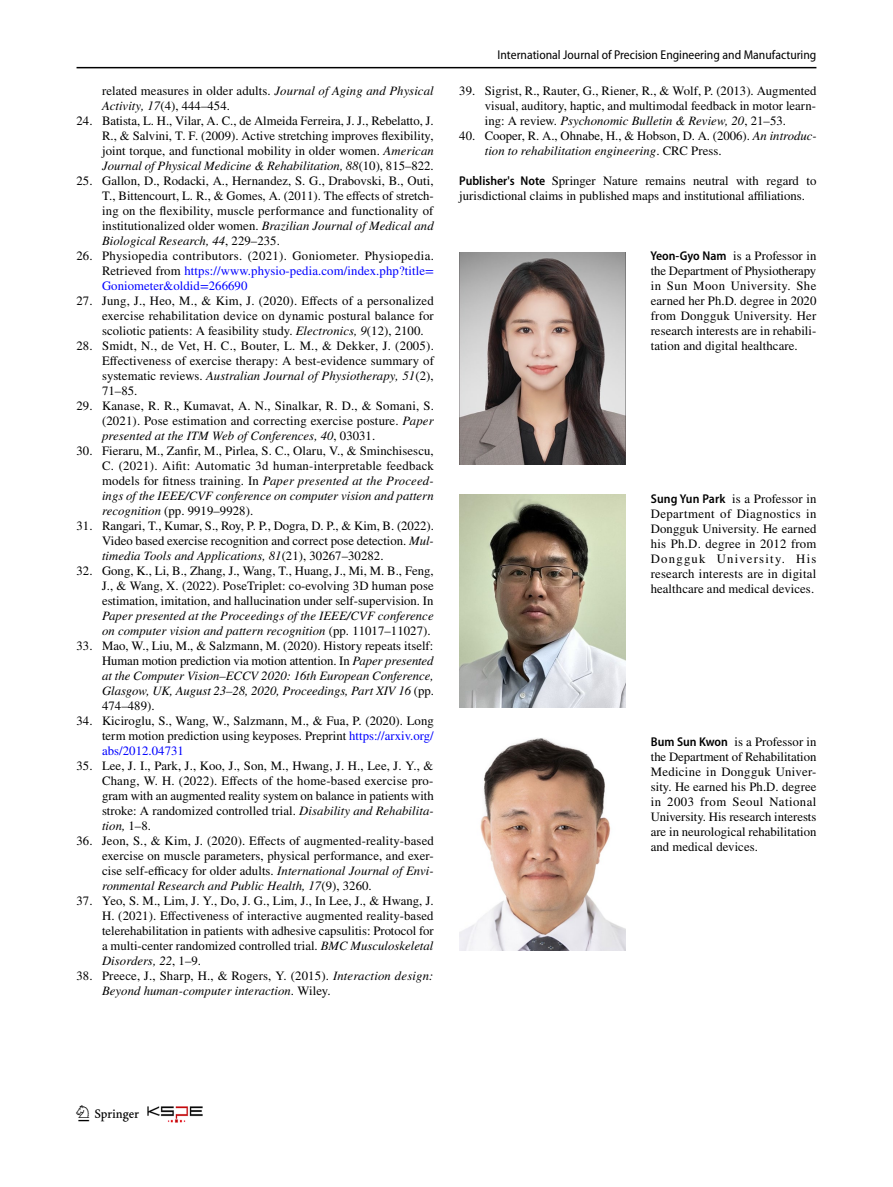
<style>
.page{position:relative;width:893px;height:1187px;background:#fff}
.page>*{position:absolute;margin:0;border:0;box-sizing:border-box;transform-origin:0 0}
.t1{font:22.5px "Springnew Regular 2";color:#000}
.t2{font:12.75px/15px "STIX";letter-spacing:.005em;color:#000;text-align:justify}
.t3{font:italic 12.75px/15px "STIX";letter-spacing:.005em;color:#000}
.t4{font:semi-condensed 12.75px "Myriad Pro";color:#000}
.s1{font-style:italic}
.s2{color:#00f}
.s3{font-style:normal}
.s4{font-family:"Myriad Pro";font-weight:600;font-stretch:semi-condensed}
</style>
<div class="page">
<hr style="left:77px;top:67px;width:739px;height:1px;background:#000">
<img style="left:148px;top:1106px;width:54px;height:16px">
<img style="left:459px;top:252px;width:166px;height:213px">
<img style="left:459px;top:495px;width:166px;height:212px">
<img style="left:459px;top:738px;width:166px;height:212px">
<p class="t2" style="left:102px;top:84px;width:333px">related measures in older adults. <span class="s1">Journal of Aging and Physical<br>Activity, 17</span>(4), 444–454.</p>
<p class="t2" style="left:102px;top:114px;width:333px;text-indent:-26px">24. Batista, L. H., Vilar, A. C., de Almeida Ferreira, J. J., Rebelatto, J.<br>R., &amp; Salvini, T. F. (2009). Active stretching improves flexibility, joint torque, and functional mobility in older women. <span class="s1">American Journal of Physical Medicine &amp; Rehabilitation, 88</span>(10), 815–822.</p>
<p class="t2" style="left:102px;top:174px;width:333px;text-indent:-26px">25. Gallon, D., Rodacki, A., Hernandez, S. G., Drabovski, B., Outi, T., Bittencourt, L. R., &amp; Gomes, A. (2011). The effects of stretch&shy;ing on the flexibility, muscle performance and functionality of institutionalized older women. <span class="s1">Brazilian Journal of Medical and Biological Research, 44</span>, 229–235.</p>
<p class="t2" style="left:102px;top:249px;width:333px;text-indent:-26px">26. Physiopedia contributors. (2021). Goniometer. Physiopedia.<br>Retrieved from <span class="s2">https://www.physio-pedia.com/index.php?title= Goniometer&amp;oldid=266690</span></p>
<p class="t2" style="left:102px;top:294px;width:333px;text-indent:-26px">27. Jung, J., Heo, M., &amp; Kim, J. (2020). Effects of a personalized exercise rehabilitation device on dynamic postural balance for scoliotic patients: A feasibility study. <span class="s1">Electronics, 9</span>(12), 2100.</p>
<p class="t2" style="left:102px;top:339px;width:333px;text-indent:-26px">28. Smidt, N., de Vet, H. C., Bouter, L. M., &amp; Dekker, J. (2005).<br>Effectiveness of exercise therapy: A best-evidence summary of systematic reviews. <span class="s1">Australian Journal of Physiotherapy, 51</span>(2), 71–85.</p>
<p class="t2" style="left:102px;top:399px;width:333px;text-indent:-26px">29. Kanase, R. R., Kumavat, A. N., Sinalkar, R. D., &amp; Somani, S. (2021). Pose estimation and correcting exercise posture. <span class="s1">Paper presented at the ITM Web of Conferences, 40</span>, 03031.</p>
<p class="t2" style="left:102px;top:444px;width:333px;text-indent:-26px">30. Fieraru, M., Zanfir, M., Pirlea, S. C., Olaru, V., &amp; Sminchisescu, C. (2021). Aifit: Automatic 3d human-interpretable feedback models for fitness training. In <span class="s1">Paper presented at the Proceed&shy;ings of the IEEE/CVF conference on computer vision and pattern recognition</span> (pp. 9919–9928).</p>
<p class="t2" style="left:102px;top:519px;width:333px;text-indent:-26px">31. Rangari, T., Kumar, S., Roy, P. P., Dogra, D. P., &amp; Kim, B. (2022).<br>Video based exercise recognition and correct pose detection. <span class="s1">Mul&shy;timedia Tools and Applications, 81</span>(21), 30267–30282.</p>
<p class="t2" style="left:102px;top:564px;width:333px;text-indent:-26px">32. Gong, K., Li, B., Zhang, J., Wang, T., Huang, J., Mi, M. B., Feng, J., &amp; Wang, X. (2022). PoseTriplet: co-evolving 3D human pose estimation, imitation, and hallucination under self-supervision. In</p>
<p class="t3" style="left:102px;top:608px;width:333px">Paper presented at the Proceedings of the IEEE/CVF conference on computer vision and pattern recognition <span class="s3">(pp. 11017–11027).</span></p>
<p class="t3" style="left:102px;top:638px;width:333px;text-align:justify;text-indent:-26px"><span class="s3">33. Mao, W., Liu, M., &amp; Salzmann, M. (2020). History repeats itself:<br>Human motion prediction via motion attention. In</span> Paper presented at the Computer Vision–ECCV 2020: 16th European Conference, Glasgow, UK, August 23–28, 2020, Proceedings, Part XIV 16 <span class="s3">(pp.<br>474–489).</span></p>
<p class="t2" style="left:102px;top:714px;width:333px;text-indent:-26px">34. Kiciroglu, S., Wang, W., Salzmann, M., &amp; Fua, P. (2020). Long term motion prediction using keyposes. Preprint <span class="s2">https://arxiv.org/ abs/2012.04731</span></p>
<p class="t2" style="left:102px;top:759px;width:333px;text-indent:-26px">35. Lee, J. I., Park, J., Koo, J., Son, M., Hwang, J. H., Lee, J. Y., &amp; Chang, W. H. (2022). Effects of the home-based exercise pro&shy;gram with an augmented reality system on balance in patients with stroke: A randomized controlled trial. <span class="s1">Disability and Rehabilita&shy;tion,</span> 1–8.</p>
<p class="t2" style="left:102px;top:834px;width:333px;text-indent:-26px">36. Jeon, S., &amp; Kim, J. (2020). Effects of augmented-reality-based exercise on muscle parameters, physical performance, and exer&shy;cise self-efficacy for older adults. <span class="s1">International Journal of Envi&shy;ronmental Research and Public Health, 17</span>(9), 3260.</p>
<p class="t2" style="left:102px;top:894px;width:333px;text-indent:-26px">37. Yeo, S. M., Lim, J. Y., Do, J. G., Lim, J., In Lee, J., &amp; Hwang, J.<br>H. (2021). Effectiveness of interactive augmented reality-based telerehabilitation in patients with adhesive capsulitis: Protocol for a multi-center randomized controlled trial. <span class="s1">BMC Musculoskeletal Disorders, 22</span>, 1–9.</p>
<p class="t3" style="left:102px;top:968px;width:333px;text-indent:-26px"><span class="s3">38. Preece, J., Sharp, H., &amp; Rogers, Y. (2015).</span> Interaction design:<br>Beyond human-computer interaction<span class="s3">. Wiley.</span></p>
<p class="t4" style="left:498px;top:48px;width:320px">International Journal of Precision Engineering and Manufacturing</p>
<p class="t2" style="left:485px;top:84px;width:333px;text-indent:-26px">39. Sigrist, R., Rauter, G., Riener, R., &amp; Wolf, P. (2013). Augmented visual, auditory, haptic, and multimodal feedback in motor learn&shy;ing: A review. <span class="s1">Psychonomic Bulletin &amp; Review, 20</span>, 21–53.</p>
<p class="t2" style="left:485px;top:129px;width:333px;text-indent:-26px">40. Cooper, R. A., Ohnabe, H., &amp; Hobson, D. A. (2006). <span class="s1">An introduc&shy;tion to rehabilitation engineering</span>. CRC Press.</p>
<p class="t2" style="left:459px;top:174px;width:359px"><span class="s4">Publisher's Note</span> Springer Nature remains neutral with regard to jurisdictional claims in published maps and institutional affiliations.</p>
<p class="t2" style="left:650px;top:249px;width:168px"><span class="s4">Yeon‑Gyo Nam</span> is a Professor in the Department of Physiotherapy in Sun Moon University. She earned her Ph.D. degree in 2020 from Dongguk University. Her research interests are in rehabili&shy;tation and digital healthcare.</p>
<p class="t2" style="left:651px;top:492px;width:167px"><span class="s4">Sung Yun Park</span> is a Professor in Department of Diagnostics in Dongguk University. He earned his Ph.D. degree in 2012 from Dongguk University. His research interests are in digital healthcare and medical devices.</p>
<p class="t2" style="left:651px;top:735px;width:167px"><span class="s4">Bum Sun Kwon</span> is a Professor in the Department of Rehabilitation Medicine in Dongguk Univer&shy;sity. He earned his Ph.D. degree in 2003 from Seoul National University. His research interests are in neurological rehabilitation and medical devices.</p>
<h1 class="t1" style="left:79px;top:1096px;width:62px">1 3</h1>
</div>
